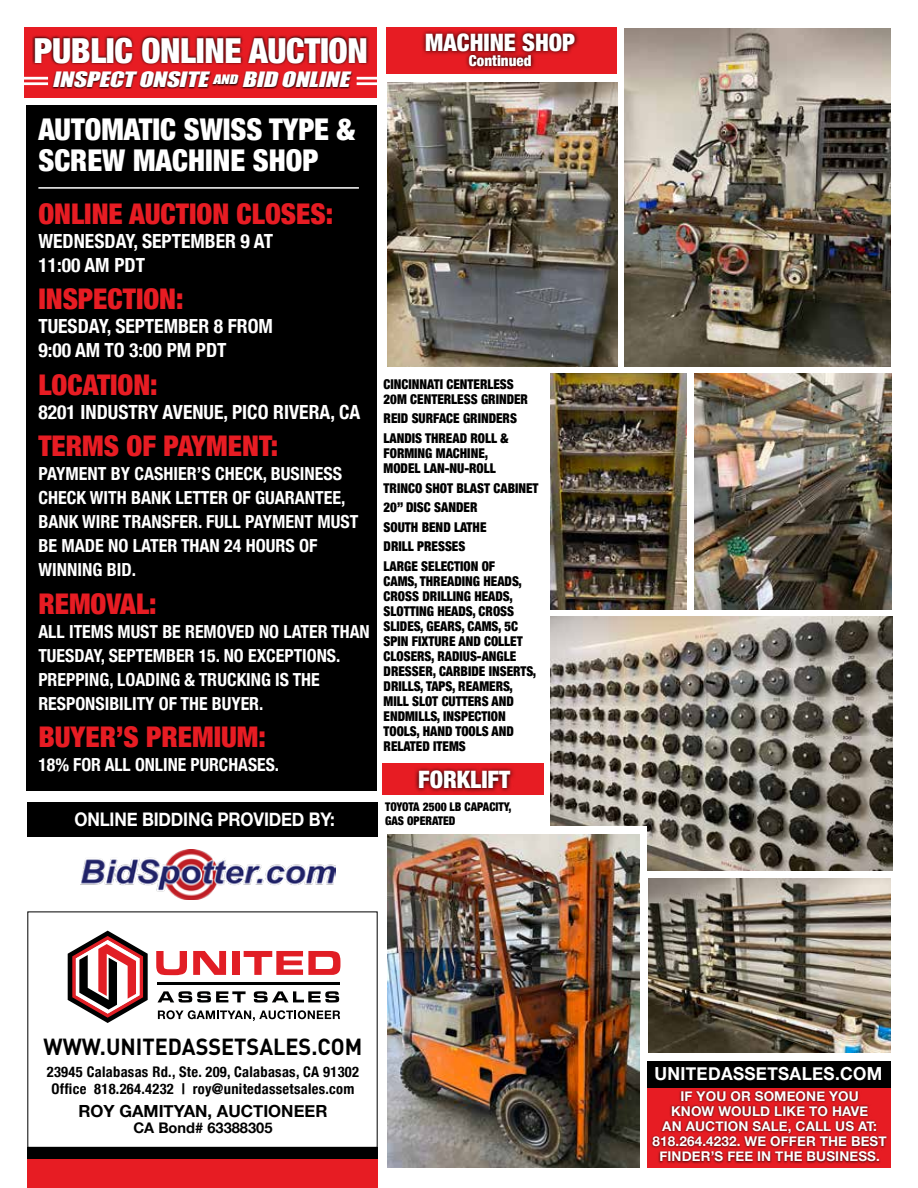
<style>
.page{position:relative;width:918px;height:1188px;background:#fff}
.page>*{position:absolute;margin:0;border:0;box-sizing:border-box;transform-origin:0 0}
.t1{font:900 condensed 34.5px "Helvetica Neue";letter-spacing:-.01em;color:#fff}
.t2{font:900 condensed 30px/31.5px "Helvetica Neue";color:#fff}
.t3{font:900 condensed 28.5px "Helvetica Neue";color:#e71c23}
.t4{font:900 condensed 24px "Helvetica Neue";color:#fff}
.t5{font:700 22.95px "DIN";color:#000;scale:.94 1}
.t6{font:700 condensed 19.5px/24px "Helvetica Neue";color:#fff}
.t7{font:italic 19.5px "Impact";color:#fff;scale:1.31 1}
.t8{font:700 18.75px "Helvetica Neue";letter-spacing:-.01em;color:#fff;scale:.9 1}
.t9{font:700 condensed 18px/24px "Helvetica Neue";color:#fff}
.t10{font:700 18px "Helvetica Neue";letter-spacing:.02em;color:#fff;scale:.95 1}
.t11{font:700 16.65px "Helvetica Neue";color:#000}
.t12{font:900 condensed 15px "Helvetica Neue";color:#fff}
.t13{font:700 condensed 14.7px/16.6px "Helvetica Neue";letter-spacing:.02em;color:#000;text-align:center}
.t14{font:700 14.7px "Helvetica Neue";color:#000}
.t15{font:900 condensed 13.5px/15px "Helvetica Neue";color:#000;scale:.96 1}
.t16{font:700 13.5px/15px "Helvetica Neue";letter-spacing:.01em;color:#fff;text-align:center}
.t17{font:900 condensed 12px/13.5px "Helvetica Neue";color:#000;scale:.96 1}
.s1{font-size:12px}
</style>
<div class="page">
<div style="left:26px;top:105px;width:351px;height:686px;background:#000"></div>
<hr style="left:38px;top:187px;width:321px;height:2px;background:#fff">
<div style="left:25px;top:27px;width:352px;height:70px;background:#e71c23"></div>
<svg style="left:52px;top:71px;width:301px;height:18px;background:#660b0f"></svg>
<svg style="left:32px;top:35px;width:337px;height:31px"></svg>
<hr style="left:3px;top:77px;width:45px;height:3px;background:#fff">
<hr style="left:3px;top:82px;width:45px;height:3px;background:#fff">
<hr style="left:357px;top:77px;width:45px;height:3px;background:#fff">
<hr style="left:357px;top:82px;width:45px;height:3px;background:#fff">
<svg style="left:156px;top:951px;width:31px;height:24px"></svg>
<svg style="left:193px;top:951px;width:33px;height:24px"></svg>
<div style="left:232px;top:951px;width:8px;height:24px;background:#e11e25"></div>
<svg style="left:244px;top:951px;width:96px;height:24px"></svg>
<svg style="left:158px;top:991px;width:88px;height:12px"></svg>
<svg style="left:254px;top:991px;width:85px;height:12px"></svg>
<hr style="left:157px;top:982px;width:183px;height:3px;background:#000101">
<svg style="left:68px;top:931px;width:80px;height:92px"></svg>
<svg style="left:158px;top:1010px;width:182px;height:11px"></svg>
<div style="left:27px;top:1158px;width:351px;height:30px;background:#e71c23"></div>
<div style="left:27px;top:1147px;width:351px;height:12px;background:#000"></div>
<div style="left:387px;top:27px;width:230px;height:47px;background:#e71c23"></div>
<svg style="left:422px;top:30px;width:157px;height:40px"></svg>
<div style="left:382px;top:764px;width:162px;height:31px;background:#e71c23"></div>
<svg style="left:415px;top:767px;width:99px;height:25px;background:#891014"></svg>
<div style="left:27px;top:802px;width:351px;height:35px;background:#000"></div>
<img style="left:81px;top:850px;width:255px;height:49px">
<img style="left:624px;top:28px;width:267px;height:339px">
<img style="left:387px;top:82px;width:230px;height:285px">
<img style="left:648px;top:878px;width:243px;height:175px">
<img style="left:550px;top:617px;width:343px;height:254px">
<img style="left:695px;top:374px;width:197px;height:236px">
<img style="left:551px;top:374px;width:136px;height:236px">
<div style="left:542px;top:826px;width:104px;height:82px;background:#fff"></div>
<img style="left:387px;top:834px;width:253px;height:333px">
<div style="left:647px;top:1073px;width:244px;height:94px;background:#e71c23"></div>
<div style="left:647px;top:1061px;width:244px;height:27px;background:#000"></div>
<div style="left:650px;top:1090px;width:239px;height:74px;background:#000;opacity:.75"></div>
<h1 class="t1" style="left:34px;top:22px;width:336px">PUBLIC ONLINE AUCTION</h1>
<h3 class="t7" style="left:52px;top:64px;width:233px">INSPECTONSITE <span class="s1">AND</span> BID ONLINE</h3>
<h2 class="t2" style="left:38px;top:112px;width:318px">AUTOMATIC SWISS TYPE &amp;<br>SCREW MACHINE SHOP</h2>
<h3 class="t3" style="left:38px;top:190px;width:296px">ONLINE AUCTION CLOSES:</h3>
<h3 class="t6" style="left:38px;top:227px;width:236px">WEDNESDAY, SEPTEMBER 9 AT<br>11:00 AM PDT</h3>
<h3 class="t3" style="left:38px;top:276px;width:147px">INSPECTION:</h3>
<h3 class="t6" style="left:38px;top:313px;width:236px">TUESDAY, SEPTEMBER 8 FROM<br>9:00 AM TO 3:00 PM PDT</h3>
<h3 class="t3" style="left:38px;top:361px;width:121px">LOCATION:</h3>
<h3 class="t6" style="left:38px;top:398px;width:323px">8201 INDUSTRY AVENUE, PICO RIVERA, CA</h3>
<h3 class="t3" style="left:38px;top:423px;width:241px">TERMS OF PAYMENT:</h3>
<h3 class="t9" style="left:38px;top:461px;width:321px">PAYMENT BY CASHIER’S CHECK, BUSINESS<br>CHECK WITH BANK LETTER OF GUARANTEE,<br>BANK WIRE TRANSFER. FULL PAYMENT MUST<br>BE MADE NO LATER THAN 24 HOURS OF<br>WINNING BID.</h3>
<h3 class="t3" style="left:38px;top:580px;width:120px">REMOVAL:</h3>
<h3 class="t9" style="left:38px;top:618px;width:333px">ALL ITEMS MUST BE REMOVED NO LATER THAN TUESDAY, SEPTEMBER 15. NO EXCEPTIONS.<br>PREPPING, LOADING &amp; TRUCKING IS THE RESPONSIBILITY OF THE BUYER.</h3>
<h3 class="t3" style="left:38px;top:714px;width:229px">BUYER’S PREMIUM:</h3>
<h3 class="t9" style="left:38px;top:752px;width:242px">18% FOR ALL ONLINE PURCHASES.</h3>
<h3 class="t4" style="left:425px;top:23px;width:151px">MACHINE SHOP</h3>
<p class="t12" style="left:469px;top:48px;width:64px">Continued</p>
<p class="t15" style="left:384px;top:376px;width:152px">CINCINNATI CENTERLESS<br>20M CENTERLESS GRINDER</p>
<p class="t15" style="left:384px;top:408px;width:141px;line-height:19.6px">REID SURFACE GRINDERS<br>LANDIS THREAD ROLL &amp;</p>
<p class="t15" style="left:384px;top:445px;width:118px">FORMING MACHINE,<br>MODEL LAN-NU-ROLL</p>
<p class="t15" style="left:384px;top:477px;width:163px;line-height:19.6px">TRINCO SHOT BLAST CABINET<br>20” DISC SANDER<br>SOUTH BEND LATHE<br>DRILL PRESSES<br>LARGE SELECTION OF</p>
<p class="t15" style="left:384px;top:573px;width:161px">CAMS, THREADING HEADS,<br>CROSS DRILLING HEADS,<br>SLOTTING HEADS, CROSS<br>SLIDES, GEARS, CAMS, 5C<br>SPIN FIXTURE AND COLLET<br>CLOSERS, RADIUS-ANGLE<br>DRESSER, CARBIDE INSERTS,<br>DRILLS, TAPS, REAMERS,<br>MILL SLOT CUTTERS AND<br>ENDMILLS, INSPECTION<br>TOOLS, HAND TOOLS AND<br>RELATED ITEMS</p>
<h3 class="t4" style="left:418px;top:760px;width:93px">FORKLIFT</h3>
<h3 class="t8" style="left:74px;top:804px;width:291px">ONLINE BIDDING PROVIDED BY:</h3>
<p class="t17" style="left:385px;top:799px;width:133px">TOYOTA 2500 LB CAPACITY,<br>GAS OPERATED</p>
<h3 class="t5" style="left:44px;top:1032px;width:341px">WWW.UNITEDASSETSALES.COM</h3>
<p class="t13" style="left:47px;top:1062px;width:314px">23945 Calabasas Rd., Ste. 209, Calabasas, CA 91302<br>Office 818.264.4232 | roy@unitedassetsales.com</p>
<p class="t11" style="left:78px;top:1098px;width:250px">ROY GAMITYAN, AUCTIONEER</p>
<p class="t14" style="left:133px;top:1117px;width:141px">CA Bond# 63388305</p>
<h3 class="t10" style="left:654px;top:1060px;width:241px">UNITEDASSETSALES.COM</h3>
<p class="t16" style="left:653px;top:1089px;width:236px">IF YOU OR SOMEONE YOU<br>KNOW WOULD LIKE TO HAVE<br>AN AUCTION SALE, CALL US AT:<br>818.264.4232. WE OFFER THE BEST<br>FINDER’S FEE IN THE BUSINESS.</p>
</div>
